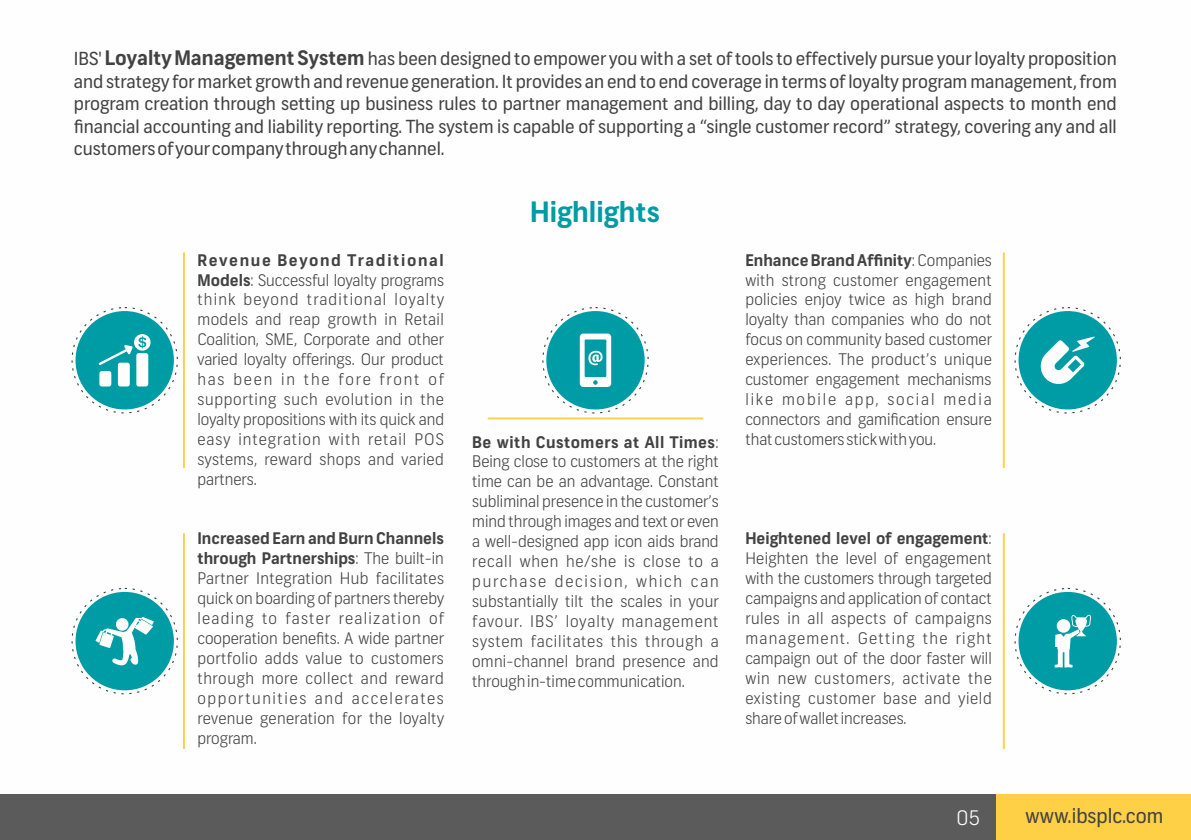
<style>
.page{position:relative;width:1191px;height:840px;background:#fff}
.page>*{position:absolute;margin:0;border:0;box-sizing:border-box;transform-origin:0 0}
.t1{font:700 28px "Frank";color:#009ca5}
.t2{font:20px "Frank";color:#434242}
.t3{font:300 20px "Frank";color:#fefefe}
.t4{font:18px/22.6px "Frank";color:#434242;text-align:justify}
.t5{font:300 16px/20px "Frank";letter-spacing:.015em;color:#434242;text-align:justify}
.s1{font-weight:700;font-size:20px}
.s2{font-weight:700}
</style>
<div class="page">
<div style="left:76px;top:311px;width:98px;height:98px;background:#009ca5;border-radius:50%"></div>
<div style="left:1018px;top:311px;width:98px;height:98px;background:#009ca5;border-radius:50%"></div>
<div style="left:546px;top:311px;width:98px;height:98px;background:#009ca5;border-radius:50%"></div>
<div style="left:76px;top:591px;width:98px;height:99px;background:#009ca5;border-radius:50%"></div>
<div style="left:1018px;top:591px;width:98px;height:99px;background:#009ca5;border-radius:50%"></div>
<hr style="left:183px;top:252px;width:2px;height:216px;background:#fed046">
<hr style="left:1002px;top:252px;width:2px;height:216px;background:#fed046">
<hr style="left:183px;top:533px;width:2px;height:215px;background:#fed046">
<hr style="left:1002px;top:533px;width:2px;height:215px;background:#fed046">
<hr style="left:488px;top:417px;width:215px;height:2px;background:#fed046">
<div style="left:99px;top:371px;width:12px;height:15px;background:#fefefe;border-radius:2px"></div>
<div style="left:118px;top:362px;width:12px;height:24px;background:#fefefe;border-radius:2px"></div>
<div style="left:136px;top:353px;width:12px;height:33px;background:#fefefe;border-radius:2px"></div>
<svg style="left:99px;top:334px;width:52px;height:31px"></svg>
<svg style="left:95px;top:617px;width:59px;height:48px"></svg>
<svg style="left:580px;top:333px;width:31px;height:54px"></svg>
<svg style="left:1040px;top:336px;width:54px;height:48px"></svg>
<svg style="left:1054px;top:614px;width:37px;height:53px"></svg>
<div style="left:0;top:794px;width:1191px;height:45px;background:#5b5b5b"></div>
<div style="left:996px;top:794px;width:195px;height:45px;background:#fed046"></div>
<p class="t4" style="left:74px;top:49px;width:1044px">IBS' <span class="s1">Loyalty Management System</span> has been designed to empower you with a set of tools to effectively pursue your loyalty proposition and strategy for market growth and revenue generation. It provides an end to end coverage in terms of loyalty program management, from program creation through setting up business rules to partner management and billing, day to day operational aspects to month end financial accounting and liability reporting. The system is capable of supporting a “single customer record” strategy, covering any and all customers of your company through any channel.</p>
<h1 class="t1" style="left:530px;top:200px;width:131px">Highlights</h1>
<p class="t5" style="left:197px;top:251px;width:248px"><span class="s2">Revenue Beyond Traditional Models</span>: Successful loyalty programs think beyond traditional loyalty models and reap growth in Retail Coalition, SME, Corporate and other varied loyalty offerings. Our product has been in the fore front of supporting such evolution in the loyalty propositions with its quick and easy integration with retail POS systems, reward shops and varied partners.</p>
<p class="t5" style="left:745px;top:251px;width:248px"><span class="s2">Enhance Brand Affinity</span>: Companies with strong customer engagement policies enjoy twice as high brand loyalty than companies who do not focus on community based customer experiences. The product’s unique customer engagement mechanisms like mobile app, social media connectors and gamification ensure that customers stick with you.</p>
<p class="t5" style="left:472px;top:433px;width:248px"><span class="s2">Be with Customers at All Times</span>:<br>Being close to customers at the right time can be an advantage. Constant subliminal presence in the customer’s mind through images and text or even a well-designed app icon aids brand recall when he/she is close to a purchase decision, which can substantially tilt the scales in your favour. IBS’ loyalty management system facilitates this through a omni-channel brand presence and through in-time communication.</p>
<p class="t5" style="left:197px;top:529px;width:248px"><span class="s2">Increased Earn and Burn Channels through Partnerships</span>: The built-in Partner Integration Hub facilitates quick on boarding of partners thereby leading to faster realization of cooperation benefits. A wide partner portfolio adds value to customers through more collect and reward opportunities and accelerates revenue generation for the loyalty program.</p>
<p class="t5" style="left:745px;top:529px;width:248px"><span class="s2">Heightened level of engagement</span>:<br>Heighten the level of engagement with the customers through targeted campaigns and application of contact rules in all aspects of campaigns management. Getting the right campaign out of the door faster will win new customers, activate the existing customer base and yield share of wallet increases.</p>
<p class="t3" style="left:956px;top:809px;width:25px">05</p>
<p class="t2" style="left:1025px;top:807px;width:139px">www.ibsplc.com</p>
</div>
